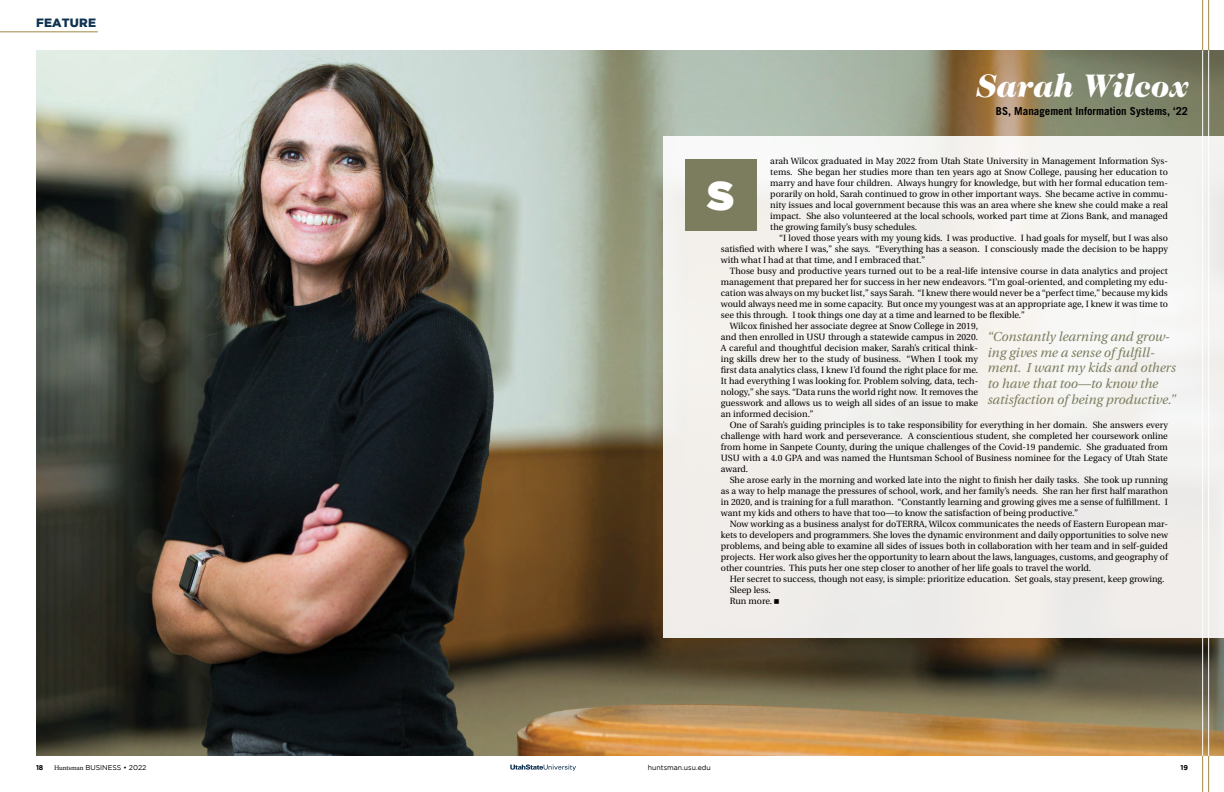
<style>
.page{position:relative;width:1224px;height:792px;background:#fff}
.page>*{position:absolute;margin:0;border:0;box-sizing:border-box;transform-origin:0 0}
.t1{font:40px "Gotham Ultra";color:#fff}
.t2{font:italic 900 33px "Caslon 224 Std";color:#fff}
.t3{font:italic 13px/15.6px "Heuristica";color:#7b7d5e}
.t4{font:900 12px "Gotham";letter-spacing:.015em;color:#0d3151}
.t5{font:700 11px "Trade Gothic LT Std";color:#000}
.t6{font:9px/11px "Heuristica";color:#000;text-align:justify}
.t7{font:7px "Gotham";color:#000}
.t8{font:700 7px "Gotham";color:#000}
.s1{font-family:"Minion Pro"}
</style>
<div class="page">
<svg style="left:510px;top:764px;width:66px;height:7px"></svg>
<img style="left:36px;top:50px;width:1188px;height:706px">
<hr style="left:0;top:32px;width:98px;height:1px;background:#a08947">
<hr style="left:1202px;top:0;width:1px;height:53px;background:#a08947">
<hr style="left:1202px;top:755px;width:1px;height:37px;background:#a08947">
<hr style="left:1202px;top:50px;width:1px;height:706px;background:#fff">
<hr style="left:1208px;top:0;width:1px;height:53px;background:#a08947">
<hr style="left:1208px;top:755px;width:1px;height:37px;background:#a08947">
<hr style="left:1208px;top:50px;width:1px;height:706px;background:#fff">
<div style="left:663px;top:136px;width:561px;height:501px;background:#f2f0ec"></div>
<div style="left:685px;top:159px;width:72px;height:72px;background:#7b7d5e"></div>
<h3 class="t4" style="left:36px;top:16px;width:61px">FEATURE</h3>
<h2 class="t2" style="left:974px;top:66px;width:215px">Sarah Wilcox</h2>
<p class="t5" style="left:996px;top:104px;width:194px">BS, Management Information Systems, ‘22</p>
<p class="t6" style="left:770px;top:156px;width:399px">arah Wilcox graduated in May 2022 from Utah State University in Management Information Sys&shy;tems. She began her studies more than ten years ago at Snow College, pausing her education to marry and have four children. Always hungry for knowledge, but with her formal education tem&shy;porarily on hold, Sarah continued to grow in other important ways. She became active in commu&shy;nity issues and local government because this was an area where she knew she could make a real impact. She also volunteered at the local schools, worked part time at Zions Bank, and managed the growing family’s busy schedules.</p>
<p class="t6" style="left:721px;top:233px;width:449px;text-indent:58px">“I loved those years with my young kids. I was productive. I had goals for myself, but I was also satisfied with where I was,” she says. “Everything has a season. I consciously made the decision to be happy with what I had at that time, and I embraced that.”</p>
<p class="t6" style="left:730px;top:266px;width:440px">Those busy and productive years turned out to be a real-life intensive course in data analytics and project</p>
<p class="t6" style="left:721px;top:277px;width:449px">management that prepared her for success in her new endeavors. “I’m goal-oriented, and completing my edu-</p>
<p class="t6" style="left:721px;top:288px;width:449px">cation was always on my bucket list,” says Sarah. “I knew there would never be a “perfect time,” because my kids</p>
<p class="t6" style="left:721px;top:299px;width:449px">would always need me in some capacity. But once my youngest was at an appropriate age, I knew it was time to</p>
<p class="t6" style="left:721px;top:310px;width:306px">see this through. I took things one day at a time and learned to be flexible.”</p>
<p class="t6" style="left:730px;top:321px;width:250px">Wilcox finished her associate degree at Snow College in 2019,</p>
<p class="t6" style="left:721px;top:332px;width:259px">and then enrolled in USU through a statewide campus in 2020.</p>
<p class="t6" style="left:721px;top:343px;width:259px">A careful and thoughtful decision maker, Sarah’s critical think-</p>
<p class="t6" style="left:721px;top:354px;width:259px">ing skills drew her to the study of business. “When I took my</p>
<p class="t6" style="left:721px;top:365px;width:259px">first data analytics class, I knew I’d found the right place for me.</p>
<p class="t6" style="left:721px;top:376px;width:259px">It had everything I was looking for. Problem solving, data, tech-</p>
<p class="t6" style="left:721px;top:387px;width:259px">nology,” she says. “Data runs the world right now. It removes the</p>
<p class="t6" style="left:721px;top:398px;width:259px">guesswork and allows us to weigh all sides of an issue to make</p>
<p class="t6" style="left:721px;top:409px;width:94px">an informed decision.”</p>
<p class="t6" style="left:730px;top:420px;width:440px">One of Sarah’s guiding principles is to take responsibility for everything in her domain. She answers every</p>
<p class="t6" style="left:721px;top:431px;width:449px">challenge with hard work and perseverance. A conscientious student, she completed her coursework online</p>
<p class="t6" style="left:721px;top:442px;width:449px">from home in Sanpete County, during the unique challenges of the Covid-19 pandemic. She graduated from</p>
<p class="t6" style="left:721px;top:453px;width:449px">USU with a 4.0 GPA and was named the Huntsman School of Business nominee for the Legacy of Utah State</p>
<p class="t6" style="left:721px;top:464px;width:29px">award.</p>
<p class="t6" style="left:730px;top:475px;width:440px">She arose early in the morning and worked late into the night to finish her daily tasks. She took up running</p>
<p class="t6" style="left:721px;top:486px;width:449px">as a way to help manage the pressures of school, work, and her family’s needs. She ran her first half marathon</p>
<p class="t6" style="left:721px;top:497px;width:449px">in 2020, and is training for a full marathon. “Constantly learning and growing gives me a sense of fulfillment. I</p>
<p class="t6" style="left:721px;top:508px;width:359px">want my kids and others to have that too—to know the satisfaction of being productive.”</p>
<p class="t6" style="left:730px;top:519px;width:440px">Now working as a business analyst for doTERRA, Wilcox communicates the needs of Eastern European mar-</p>
<p class="t6" style="left:721px;top:530px;width:449px">kets to developers and programmers. She loves the dynamic environment and daily opportunities to solve new</p>
<p class="t6" style="left:721px;top:541px;width:449px">problems, and being able to examine all sides of issues both in collaboration with her team and in self-guided</p>
<p class="t6" style="left:721px;top:552px;width:449px">projects. Her work also gives her the opportunity to learn about the laws, languages, customs, and geography of</p>
<p class="t6" style="left:721px;top:563px;width:372px">other countries. This puts her one step closer to another of her life goals to travel the world.</p>
<p class="t6" style="left:730px;top:574px;width:436px">Her secret to success, though not easy, is simple: prioritize education. Set goals, stay present, keep growing.</p>
<p class="t6" style="left:730px;top:585px;width:43px">Sleep less.</p>
<p class="t6" style="left:730px;top:596px;width:51px">Run more. ■</p>
<h1 class="t1" style="left:708px;top:172px;width:28px">S</h1>
<h3 class="t3" style="left:987px;top:328px;width:190px">“Constantly learning and grow&shy;ing gives me a sense of fulfill&shy;ment. I want my kids and others to have that too—to know the satisfaction of being productive.”</h3>
<p class="t8" style="left:36px;top:763px;width:9px">18</p>
<p class="t7" style="left:54px;top:763px;width:94px"><span class="s1">Huntsman</span> BUSINESS • 2022</p>
<p class="t7" style="left:648px;top:763px;width:64px">huntsman.usu.edu</p>
<p class="t8" style="left:1180px;top:763px;width:9px">19</p>
</div>
